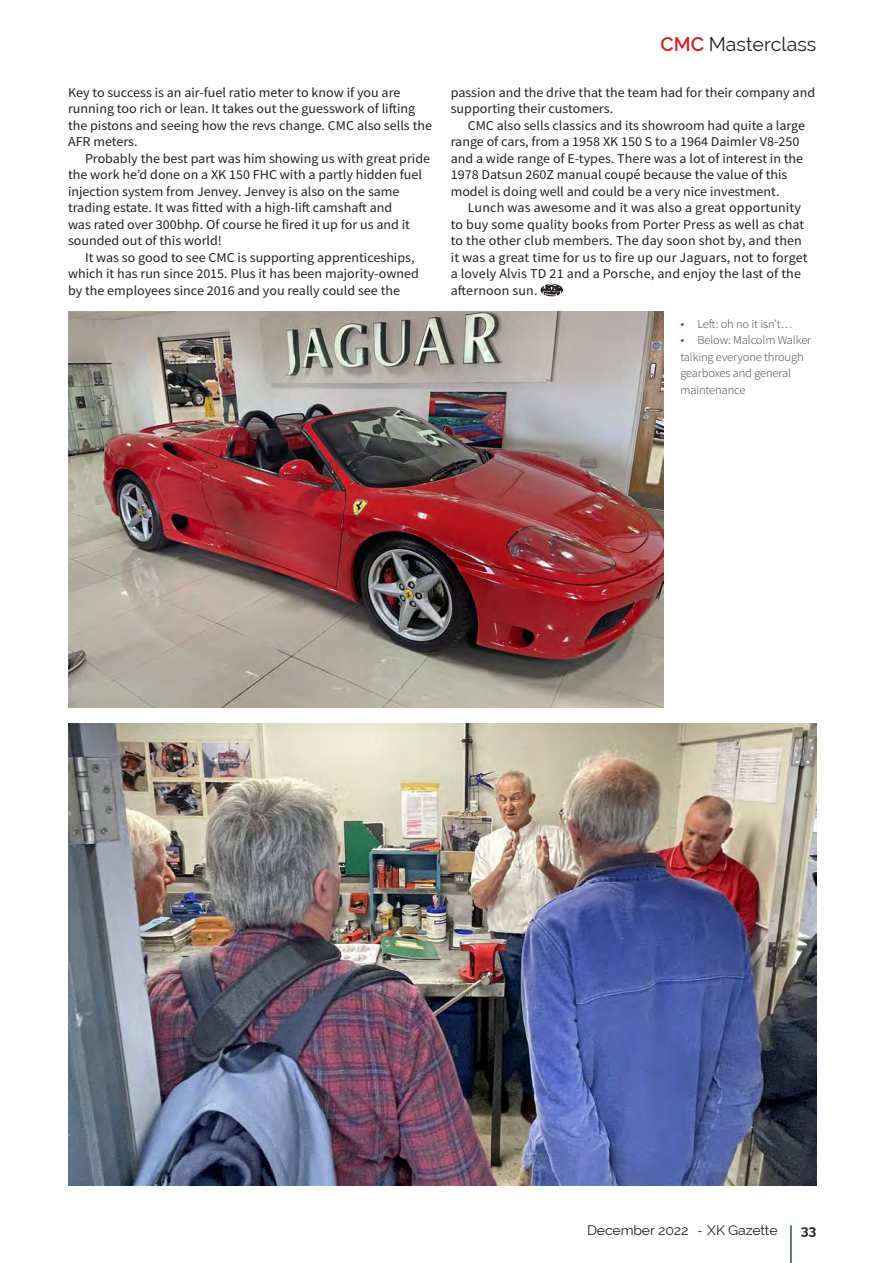
<style>
.page{position:relative;width:893px;height:1263px;background:#fff}
.page>*{position:absolute;margin:0;border:0;box-sizing:border-box;transform-origin:0 0}
.t1{font:19.5px "Raleway";color:#231f20}
.t2{font:13.5px/16.5px "Source Sans Pro";color:#231f20;scale:1.04 1}
.t3{font:13.5px "Raleway";letter-spacing:-.01em;color:#231f20;scale:1.04 1}
.t4{font:700 13.5px "Raleway";color:#231f20;scale:1.04 1}
.t5{font:300 12px/16.5px "Source Sans Pro";letter-spacing:-.01em;color:#3e3e3f;scale:1.04 1}
.s1{font-weight:600;color:#c2262c}
.s2{font-family:"Myriad Pro";font-weight:400;font-size:13.5px;color:#b1292f}
.s3{font-family:"Source Sans Pro"}
</style>
<div class="page">
<hr style="left:790px;top:1225px;width:2px;height:38px;background:#1e553f">
<svg style="left:542px;top:285px;width:21px;height:12px"></svg>
<div style="left:540px;top:283px;width:23px;height:14px;border:1px solid #fff;border-radius:50%"></div>
<img style="left:68px;top:724px;width:748px;height:462px">
<img style="left:68px;top:311px;width:595px;height:396px">
<p class="t2" style="left:68px;top:84px;width:351px">Key to success is an air-fuel ratio meter to know if you are running too rich or lean. It takes out the guesswork of lifting the pistons and seeing how the revs change. CMC also sells the AFR meters.</p>
<p class="t2" style="left:68px;top:150px;width:350px;text-indent:17px">Probably the best part was him showing us with great pride the work he’d done on a XK 150 FHC with a partly hidden fuel injection system from Jenvey. Jenvey is also on the same trading estate. It was fitted with a high-lift camshaft and<br>was rated over 300bhp. Of course he fired it up for us and it sounded out of this world!</p>
<p class="t2" style="left:68px;top:249px;width:339px;text-indent:17px">It was so good to see CMC is supporting apprenticeships, which it has run since 2015. Plus it has been majority-owned by the employees since 2016 and you really could see the</p>
<h1 class="t1" style="left:660px;top:32px;width:158px"><span class="s1">CMC</span> Masterclass</h1>
<p class="t2" style="left:451px;top:84px;width:352px">passion and the drive that the team had for their company and supporting their customers.</p>
<p class="t2" style="left:451px;top:117px;width:342px;text-indent:17px">CMC also sells classics and its showroom had quite a large range of cars, from a 1958 XK 150 S to a 1964 Daimler V8-250 and a wide range of E-types. There was a lot of interest in the 1978 Datsun 260Z manual coupé because the value of this model is doing well and could be a very nice investment.</p>
<p class="t2" style="left:451px;top:199px;width:345px;text-indent:17px">Lunch was awesome and it was also a great opportunity to buy some quality books from Porter Press as well as chat to the other club members. The day soon shot by, and then it was a great time for us to fire up our Jaguars, not to forget a lovely Alvis TD 21 and a Porsche, and enjoy the last of the afternoon sun.</p>
<p class="t5" style="left:680px;top:316px;width:109px"><span class="s2">•</span> Left: oh no it isn’t…</p>
<p class="t5" style="left:680px;top:332px;width:127px"><span class="s2">•</span> Below: Malcolm Walker talking everyone through gearboxes and general maintenance</p>
<p class="t3" style="left:587px;top:1223px;width:185px">December 2022 <span class="s3">-</span> XK Gazette</p>
<p class="t4" style="left:801px;top:1223px;width:16px">33</p>
</div>
